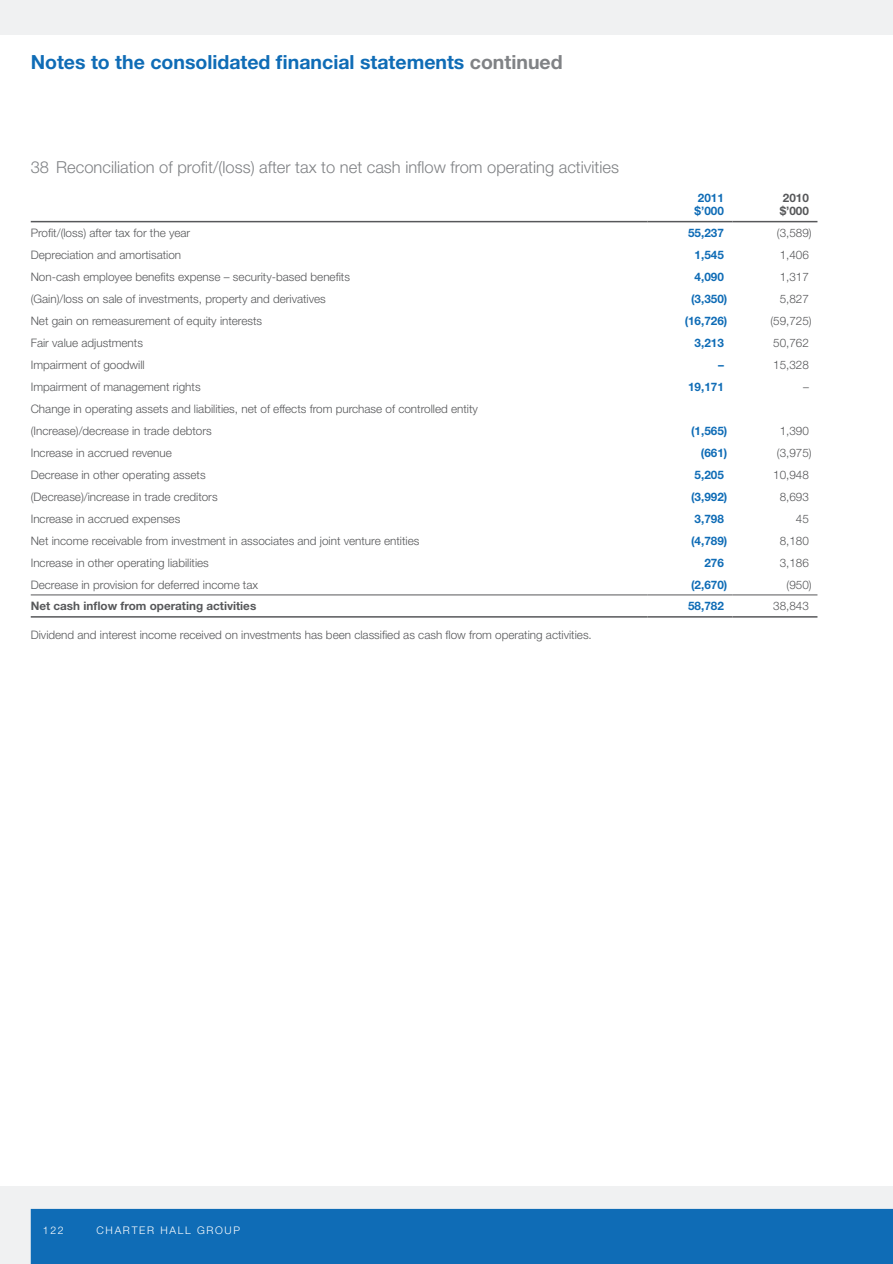
<style>
.page{position:relative;width:893px;height:1264px;background:#f0f1f2}
.page>*{position:absolute;margin:0;border:0;box-sizing:border-box;transform-origin:0 0}
.t1{font:700 19.5px "Helvetica Neue";color:#0f6cb6}
.t2{font:300 16.5px "Helvetica Neue";color:#808285}
.t3{font:300 11.7px/21.9px "Helvetica Neue";color:#57585a}
.t4{font:700 11.7px/13.5px "Helvetica Neue";color:#0f6cb6}
.t5{font:700 11.7px/13.5px "Helvetica Neue";color:#57585a}
.t6{font:300 10.5px "Helvetica Neue";letter-spacing:.16em;color:#fff}
.s1{color:#808285}
</style>
<div class="page">
<div style="left:0;top:35px;width:893px;height:1150px;background:#fff"></div>
<div style="left:31px;top:1209px;width:862px;height:55px;background:#0f6cb6"></div>
<hr style="left:31px;top:594px;width:616px;height:1px;background:#57585a">
<hr style="left:647px;top:594px;width:85px;height:1px;background:#57585a">
<hr style="left:732px;top:594px;width:85px;height:1px;background:#57585a">
<hr style="left:31px;top:616px;width:616px;height:1px;background:#57585a">
<hr style="left:647px;top:616px;width:85px;height:1px;background:#57585a">
<hr style="left:732px;top:616px;width:85px;height:1px;background:#57585a">
<hr style="left:31px;top:221px;width:616px;height:1px;background:#57585a">
<hr style="left:647px;top:221px;width:85px;height:1px;background:#57585a">
<hr style="left:732px;top:221px;width:85px;height:1px;background:#57585a">
<h1 class="t1" style="left:31px;top:50px;width:533px">Notes to the consolidated financial statements <span class="s1">continued</span></h1>
<h2 class="t2" style="left:31px;top:157px;width:590px">38 Reconciliation of profit/(loss) after tax to net cash inflow from operating activities</h2>
<p class="t4" style="left:695px;top:191px;width:31px">2011 $’000</p>
<p class="t5" style="left:780px;top:191px;width:31px">2010 $’000</p>
<p class="t3" style="left:31px;top:222px;width:161px">Profit/(loss) after tax for the year</p>
<p class="t4" style="left:688px;top:226px;width:37px">55,237</p>
<p class="t3" style="left:777px;top:222px;width:36px">(3,589)</p>
<p class="t3" style="left:31px;top:244px;width:152px">Depreciation and amortisation</p>
<p class="t4" style="left:695px;top:248px;width:31px">1,545</p>
<p class="t3" style="left:780px;top:244px;width:31px">1,406</p>
<p class="t3" style="left:31px;top:266px;width:321px">Non-cash employee benefits expense – security-based benefits</p>
<p class="t4" style="left:695px;top:270px;width:31px">4,090</p>
<p class="t3" style="left:780px;top:266px;width:31px">1,317</p>
<p class="t3" style="left:31px;top:288px;width:297px">(Gain)/loss on sale of investments, property and derivatives</p>
<p class="t4" style="left:691px;top:292px;width:38px">(3,350)</p>
<p class="t3" style="left:780px;top:288px;width:31px">5,827</p>
<p class="t3" style="left:31px;top:310px;width:233px">Net gain on remeasurement of equity interests</p>
<p class="t4" style="left:685px;top:314px;width:44px">(16,726)</p>
<p class="t3" style="left:770px;top:310px;width:43px">(59,725)</p>
<p class="t3" style="left:31px;top:332px;width:114px">Fair value adjustments</p>
<p class="t4" style="left:695px;top:336px;width:31px">3,213</p>
<p class="t3" style="left:773px;top:332px;width:37px">50,762</p>
<p class="t3" style="left:31px;top:353px;width:115px">Impairment of goodwill</p>
<p class="t4" style="left:718px;top:358px;width:7px">–</p>
<p class="t3" style="left:773px;top:353px;width:37px">15,328</p>
<p class="t3" style="left:31px;top:375px;width:171px">Impairment of management rights</p>
<p class="t4" style="left:688px;top:380px;width:37px">19,171</p>
<p class="t3" style="left:803px;top:375px;width:7px">–</p>
<p class="t3" style="left:31px;top:397px;width:449px">Change in operating assets and liabilities, net of effects from purchase of controlled entity (Increase)/decrease in trade debtors</p>
<p class="t4" style="left:691px;top:424px;width:38px">(1,565)</p>
<p class="t3" style="left:780px;top:419px;width:31px">1,390</p>
<p class="t3" style="left:31px;top:441px;width:143px">Increase in accrued revenue</p>
<p class="t4" style="left:701px;top:445px;width:28px">(661)</p>
<p class="t3" style="left:777px;top:441px;width:36px">(3,975)</p>
<p class="t3" style="left:31px;top:463px;width:176px">Decrease in other operating assets</p>
<p class="t4" style="left:695px;top:467px;width:31px">5,205</p>
<p class="t3" style="left:773px;top:463px;width:37px">10,948</p>
<p class="t3" style="left:31px;top:485px;width:188px">(Decrease)/increase in trade creditors</p>
<p class="t4" style="left:691px;top:489px;width:38px">(3,992)</p>
<p class="t3" style="left:780px;top:485px;width:31px">8,693</p>
<p class="t3" style="left:31px;top:507px;width:151px">Increase in accrued expenses</p>
<p class="t4" style="left:695px;top:511px;width:31px">3,798</p>
<p class="t3" style="left:796px;top:507px;width:15px">45</p>
<p class="t3" style="left:31px;top:529px;width:390px">Net income receivable from investment in associates and joint venture entities</p>
<p class="t4" style="left:691px;top:533px;width:38px">(4,789)</p>
<p class="t3" style="left:780px;top:529px;width:31px">8,180</p>
<p class="t3" style="left:31px;top:551px;width:180px">Increase in other operating liabilities</p>
<p class="t4" style="left:704px;top:555px;width:21px">276</p>
<p class="t3" style="left:780px;top:551px;width:31px">3,186</p>
<p class="t3" style="left:31px;top:573px;width:229px">Decrease in provision for deferred income tax</p>
<p class="t4" style="left:691px;top:577px;width:38px">(2,670)</p>
<p class="t3" style="left:787px;top:573px;width:27px">(950)</p>
<p class="t5" style="left:31px;top:599px;width:227px">Net cash inflow from operating activities</p>
<p class="t4" style="left:688px;top:599px;width:37px">58,782</p>
<p class="t3" style="left:773px;top:595px;width:37px">38,843</p>
<p class="t3" style="left:31px;top:623px;width:563px">Dividend and interest income received on investments has been classified as cash flow from operating activities.</p>
<p class="t6" style="left:43px;top:1224px;width:22px">122</p>
<p class="t6" style="left:97px;top:1224px;width:145px">Charter hall Group</p>
</div>
